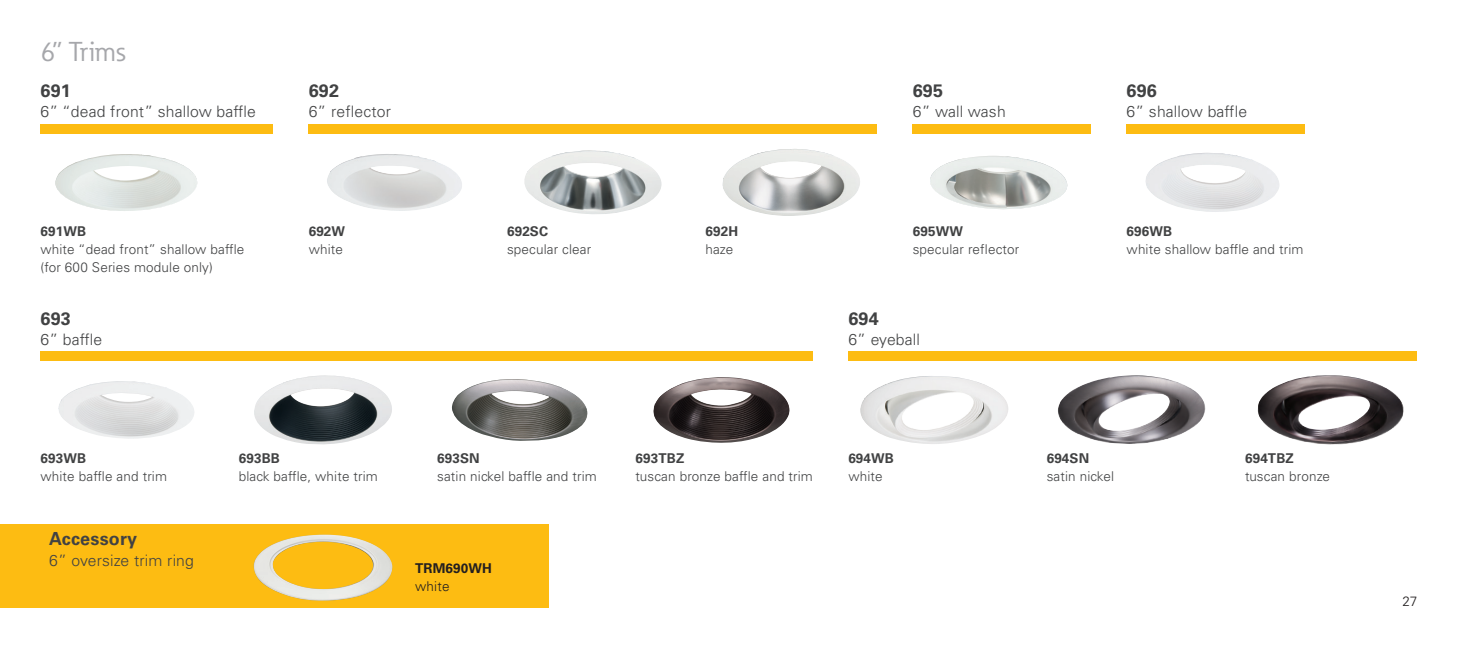
<style>
.page{position:relative;width:1458px;height:648px;background:#fff}
.page>*{position:absolute;margin:0;border:0;box-sizing:border-box;transform-origin:0 0}
.t1{font:27px "Eaton";letter-spacing:.01em;color:#a6a7ab}
.t2{font:700 18px "Univers LT Std";letter-spacing:.01em;color:#414243}
.t3{font:300 15.75px "Univers LT Std";letter-spacing:.01em;color:#414243}
.t4{font:300 13.5px/18px "Univers LT Std";letter-spacing:.01em;color:#414243}
.t5{font:700 13.5px "Univers LT Std";letter-spacing:.01em;color:#414243}
.t6{font:700 13.5px "Univers LT Std";letter-spacing:.01em;color:#231f20}
.t7{font:300 13.5px "Univers LT Std";letter-spacing:.01em;color:#231f20}
</style>
<div class="page">
<div style="left:309px;top:124px;width:568px;height:10px;background:#fdbc12"></div>
<div style="left:40px;top:124px;width:233px;height:10px;background:#fdbc12"></div>
<div style="left:848px;top:351px;width:569px;height:10px;background:#fdbc12"></div>
<div style="left:40px;top:351px;width:773px;height:10px;background:#fdbc12"></div>
<div style="left:913px;top:124px;width:178px;height:10px;background:#fdbc12"></div>
<div style="left:1127px;top:124px;width:178px;height:10px;background:#fdbc12"></div>
<div style="left:0;top:524px;width:49px;height:84px;background:#fdbc12"></div>
<div style="left:40px;top:524px;width:509px;height:84px;background:#fdbc12"></div>
<img style="left:254px;top:535px;width:138px;height:66px">
<img style="left:327px;top:154px;width:135px;height:57px">
<img style="left:524px;top:151px;width:138px;height:63px">
<img style="left:722px;top:149px;width:138px;height:67px">
<img style="left:55px;top:154px;width:143px;height:57px">
<img style="left:930px;top:156px;width:138px;height:54px">
<img style="left:1145px;top:153px;width:134px;height:59px">
<img style="left:58px;top:381px;width:136px;height:58px">
<img style="left:254px;top:376px;width:138px;height:69px">
<img style="left:452px;top:379px;width:136px;height:62px">
<img style="left:653px;top:377px;width:137px;height:66px">
<img style="left:860px;top:376px;width:148px;height:68px">
<img style="left:1058px;top:375px;width:148px;height:69px">
<img style="left:1257px;top:375px;width:147px;height:70px">
<h1 class="t1" style="left:40px;top:35px;width:86px">6” Trims</h1>
<h2 class="t2" style="left:40px;top:80px;width:32px">691</h2>
<p class="t3" style="left:40px;top:102px;width:217px">6” “dead front” shallow baffle</p>
<h2 class="t2" style="left:309px;top:80px;width:32px">692</h2>
<p class="t3" style="left:309px;top:102px;width:84px">6” reflector</p>
<h2 class="t2" style="left:913px;top:80px;width:32px">695</h2>
<p class="t3" style="left:913px;top:102px;width:94px">6” wall wash</p>
<h2 class="t2" style="left:1127px;top:80px;width:32px">696</h2>
<p class="t3" style="left:1127px;top:102px;width:122px">6” shallow baffle</p>
<p class="t5" style="left:40px;top:223px;width:47px">691WB</p>
<p class="t4" style="left:40px;top:240px;width:205px">white “dead front” shallow baffle (for 600 Series module only)</p>
<p class="t5" style="left:309px;top:223px;width:38px">692W</p>
<p class="t4" style="left:309px;top:240px;width:36px">white</p>
<p class="t5" style="left:507px;top:223px;width:43px">692SC</p>
<p class="t4" style="left:507px;top:240px;width:86px">specular clear</p>
<p class="t5" style="left:705px;top:223px;width:34px">692H</p>
<p class="t4" style="left:705px;top:240px;width:29px">haze</p>
<p class="t5" style="left:913px;top:223px;width:52px">695WW</p>
<p class="t4" style="left:913px;top:240px;width:108px">specular reflector</p>
<p class="t5" style="left:1127px;top:223px;width:47px">696WB</p>
<p class="t4" style="left:1127px;top:240px;width:178px">white shallow baffle and trim</p>
<h2 class="t2" style="left:40px;top:308px;width:32px">693</h2>
<p class="t3" style="left:40px;top:330px;width:63px">6” baffle</p>
<h2 class="t2" style="left:848px;top:308px;width:32px">694</h2>
<p class="t3" style="left:848px;top:330px;width:73px">6” eyeball</p>
<p class="t5" style="left:40px;top:450px;width:47px">693WB</p>
<p class="t4" style="left:40px;top:467px;width:128px">white baffle and trim</p>
<p class="t5" style="left:239px;top:450px;width:43px">693BB</p>
<p class="t4" style="left:239px;top:467px;width:141px">black baffle, white trim</p>
<p class="t5" style="left:437px;top:450px;width:44px">693SN</p>
<p class="t4" style="left:437px;top:467px;width:161px">satin nickel baffle and trim</p>
<p class="t5" style="left:636px;top:450px;width:50px">693TBZ</p>
<p class="t4" style="left:636px;top:467px;width:179px">tuscan bronze baffle and trim</p>
<p class="t5" style="left:848px;top:450px;width:47px">694WB</p>
<p class="t4" style="left:848px;top:467px;width:36px">white</p>
<p class="t5" style="left:1047px;top:450px;width:44px">694SN</p>
<p class="t4" style="left:1047px;top:467px;width:69px">satin nickel</p>
<p class="t5" style="left:1245px;top:450px;width:50px">694TBZ</p>
<p class="t4" style="left:1245px;top:467px;width:87px">tuscan bronze</p>
<h2 class="t2" style="left:49px;top:529px;width:90px">Accessory</h2>
<p class="t3" style="left:49px;top:551px;width:146px">6” oversize trim ring</p>
<p class="t6" style="left:415px;top:560px;width:78px">TRM690WH</p>
<p class="t7" style="left:415px;top:578px;width:36px">white</p>
<p class="t7" style="left:1402px;top:593px;width:17px">27</p>
</div>
